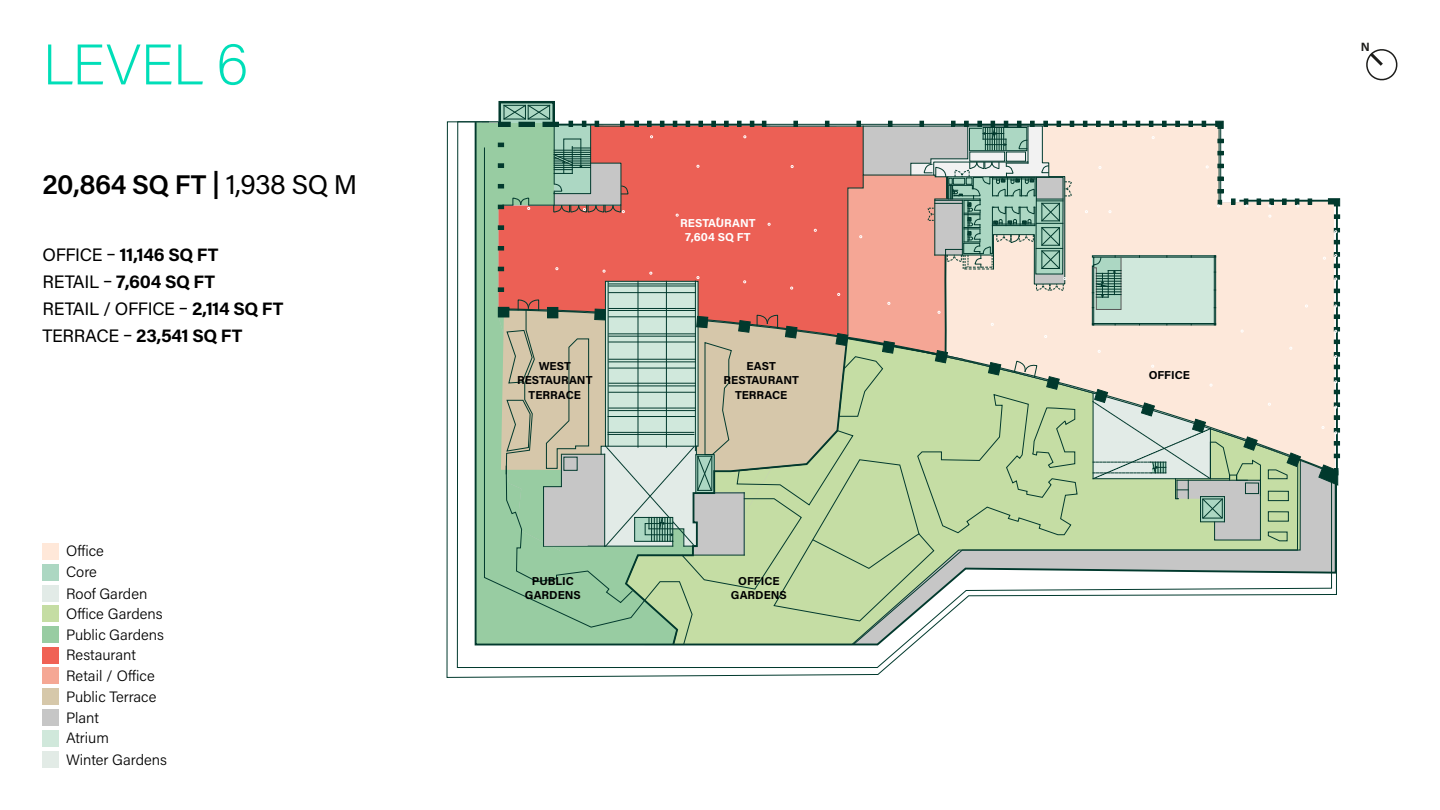
<style>
.page{position:relative;width:1440px;height:810px;background:#fff}
.page>*{position:absolute;margin:0;border:0;box-sizing:border-box;transform-origin:0 0}
.t1{font:200 57px "Acumin Pro";letter-spacing:-.015em;color:#00deb8}
.t2{font:600 27px "Acumin Pro";letter-spacing:-.02em;color:#000}
.t3{font:700 18px/27px "Acumin Pro";letter-spacing:-.015em;color:#000}
.t4{font:300 15px/21.6px "Acumin Pro";color:#000}
.t5{font:700 12px "Acumin Pro";color:#1e1e1c}
.t6{font:700 11.55px/14.4px "Acumin Pro";color:#000;text-align:center}
.t7{font:700 11.55px/14.4px "Acumin Pro";letter-spacing:.005em;color:#fff;text-align:center}
.s1{font-style:italic}
.s2{font-weight:400}
</style>
<div class="page">
<svg style="left:1338px;top:198px;width:2px;height:8px"></svg>
<svg style="left:501px;top:104px;width:51px;height:1px"></svg>
<div style="left:498px;top:101px;width:57px;height:22px;border:2px solid #01392d"></div>
<svg style="left:447px;top:121px;width:464px;height:557px"></svg>
<svg style="left:474px;top:120px;width:864px;height:526px;background:#e5e0d3"></svg>
<svg style="left:1092px;top:256px;width:29px;height:69px;background:#83ab9c"></svg>
<svg style="left:1334px;top:428px;width:6px;height:6px"></svg>
<svg style="left:1334px;top:403px;width:6px;height:5px"></svg>
<svg style="left:1334px;top:378px;width:6px;height:5px"></svg>
<svg style="left:1334px;top:352px;width:6px;height:6px"></svg>
<svg style="left:1334px;top:327px;width:6px;height:5px"></svg>
<svg style="left:1334px;top:302px;width:6px;height:5px"></svg>
<svg style="left:1334px;top:276px;width:6px;height:4px"></svg>
<svg style="left:1334px;top:253px;width:6px;height:4px"></svg>
<svg style="left:1334px;top:228px;width:6px;height:5px"></svg>
<svg style="left:1295px;top:199px;width:4px;height:8px"></svg>
<svg style="left:1269px;top:199px;width:5px;height:8px"></svg>
<svg style="left:1244px;top:199px;width:4px;height:8px"></svg>
<svg style="left:1217px;top:200px;width:5px;height:7px"></svg>
<svg style="left:1077px;top:463px;width:221px;height:181px"></svg>
<svg style="left:1268px;top:453px;width:33px;height:26px"></svg>
<svg style="left:1268px;top:532px;width:19px;height:9px"></svg>
<div style="left:1268px;top:491px;width:21px;height:10px;border:1px solid #01392d"></div>
<div style="left:1268px;top:512px;width:21px;height:9px;border:1px solid #01392d"></div>
<svg style="left:1093px;top:384px;width:168px;height:156px;background:#c7d2bb"></svg>
<svg style="left:484px;top:148px;width:14px;height:479px;background:#8ec29a"></svg>
<svg style="left:498px;top:105px;width:579px;height:540px;background:#c6b79e"></svg>
<div style="left:43px;top:543px;width:16px;height:16px;background:#ffe8d9"></div>
<div style="left:43px;top:564px;width:16px;height:17px;background:#acd7c2"></div>
<div style="left:43px;top:585px;width:16px;height:16px;background:#e2ebe7"></div>
<div style="left:43px;top:606px;width:16px;height:16px;background:#c5dda3"></div>
<div style="left:43px;top:647px;width:16px;height:17px;background:#f06154"></div>
<div style="left:43px;top:668px;width:16px;height:16px;background:#f5a794"></div>
<div style="left:43px;top:730px;width:16px;height:16px;background:#d0e8db"></div>
<div style="left:43px;top:627px;width:16px;height:16px;background:#98cca2"></div>
<div style="left:43px;top:710px;width:16px;height:16px;background:#c6c6c6"></div>
<div style="left:43px;top:689px;width:16px;height:16px;background:#d6c8aa"></div>
<div style="left:43px;top:751px;width:16px;height:16px;background:#e2ebe6"></div>
<svg style="left:1366px;top:49px;width:32px;height:32px"></svg>
<h1 class="t1" style="left:43px;top:25px;width:207px">LEVEL 6</h1>
<h2 class="t2" style="left:43px;top:165px;width:316px">20,864 SQ FT <span class="s1">|</span> <span class="s2">1,938 SQ M</span></h2>
<p class="t3" style="left:43px;top:241px;width:242px"><span class="s2">OFFICE –</span> 11,146 SQ FT<br><span class="s2">RETAIL –</span> 7,604 SQ FT<br><span class="s2">RETAIL / OFFICE –</span> 2,114 SQ FT<br><span class="s2">TERRACE –</span> 23,541 SQ FT</p>
<p class="t4" style="left:66px;top:540px;width:83px">Office<br>Core<br>Roof Garden</p>
<p class="t4" style="left:66px;top:602px;width:98px">Office Gardens</p>
<p class="t4" style="left:66px;top:644px;width:90px;line-height:20.4px">Restaurant<br>Retail / Office</p>
<p class="t4" style="left:66px;top:623px;width:99px">Public Gardens</p>
<p class="t4" style="left:66px;top:685px;width:92px">Public Terrace</p>
<p class="t4" style="left:66px;top:706px;width:34px">Plant</p>
<p class="t4" style="left:66px;top:727px;width:44px">Atrium</p>
<p class="t4" style="left:66px;top:748px;width:102px">Winter Gardens</p>
<p class="t7" style="left:680px;top:215px;width:77px">RESTAURANT<br>7,604 SQ FT</p>
<p class="t6" style="left:517px;top:358px;width:77px">WEST<br>RESTAURANT<br>TERRACE</p>
<p class="t6" style="left:1149px;top:367px;width:43px">OFFICE</p>
<p class="t6" style="left:724px;top:358px;width:77px">EAST<br>RESTAURANT<br>TERRACE</p>
<p class="t6" style="left:525px;top:573px;width:57px">PUBLIC<br>GARDENS</p>
<p class="t6" style="left:731px;top:573px;width:57px">OFFICE<br>GARDENS</p>
<p class="t5" style="left:1361px;top:39px;width:11px">N</p>
</div>
